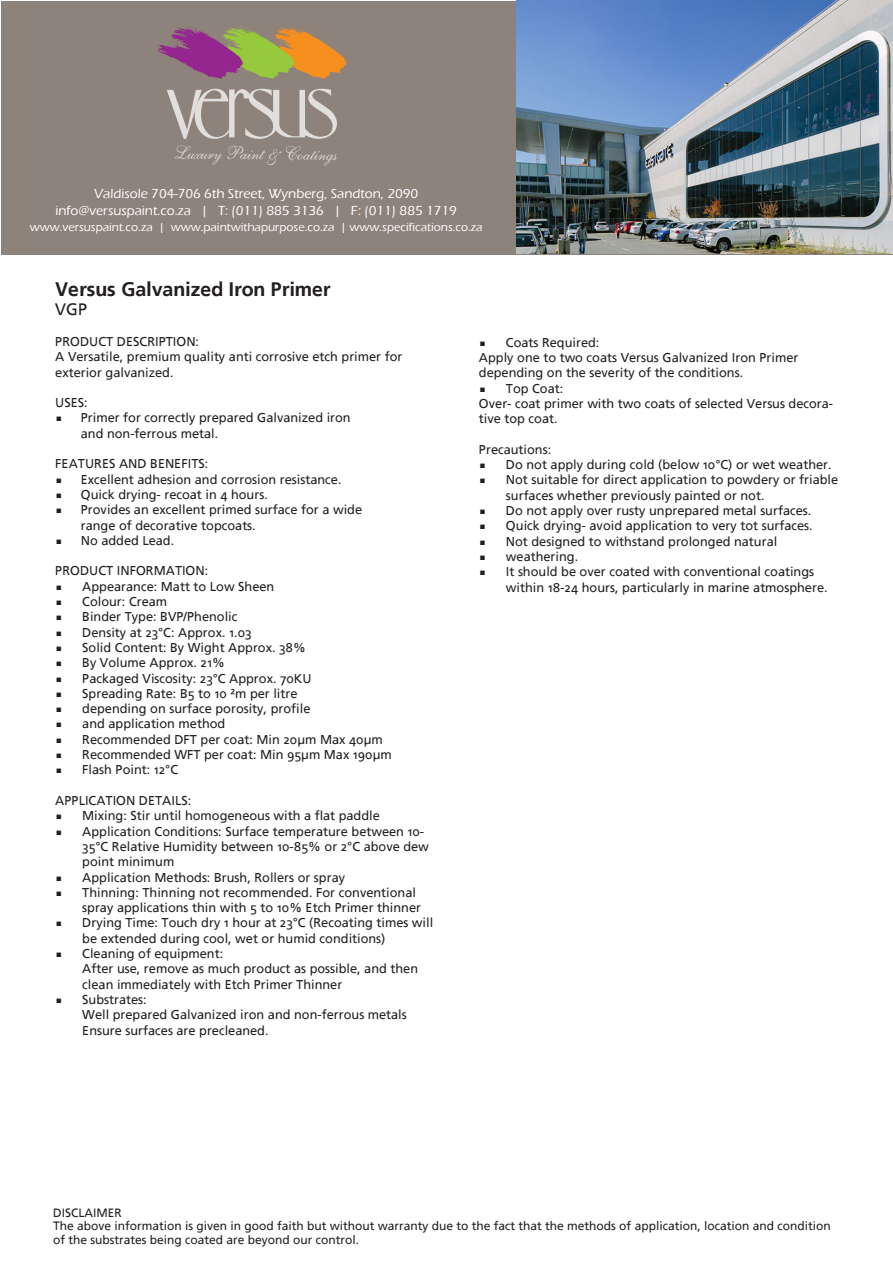
<style>
.page{position:relative;width:893px;height:1263px;background:#fff}
.page>*{position:absolute;margin:0;border:0;box-sizing:border-box;transform-origin:0 0}
.t1{font:700 19.5px "Frutiger Linotype";color:#231f20}
.t2{font:16.5px "Frutiger Linotype";color:#231f20}
.t3{font:500 13.5px/16.2px "Eras ITC";color:#fff;text-align:center}
.t4{font:12.75px/15.3px "Frutiger Linotype";color:#231f20}
.t5{font:12px/13.5px "Frutiger Linotype";color:#231f20}
.t6{font:500 12px "Eras ITC";color:#fff}
</style>
<div class="page">
<div style="left:1px;top:1px;width:891px;height:253px;background:#8e837a"></div>
<svg style="left:175px;top:145px;width:162px;height:21px"></svg>
<svg style="left:157px;top:26px;width:190px;height:53px"></svg>
<svg style="left:167px;top:89px;width:170px;height:50px"></svg>
<img style="left:517px;top:0;width:376px;height:253px">
<p class="t3" style="left:55px;top:186px;width:403px">Valdisole 704-706 6th Street, Wynberg, Sandton, 2090 info@versuspaint.co.za | T: (011) 885 3136 | F: (011) 885 1719</p>
<p class="t6" style="left:30px;top:220px;width:454px">www.versuspaint.co.za | www.paintwithapurpose.co.za | www.specifications.co.za</p>
<h1 class="t1" style="left:55px;top:277px;width:277px">Versus Galvanized Iron Primer</h1>
<p class="t2" style="left:55px;top:300px;width:34px">VGP</p>
<p class="t4" style="left:55px;top:334px;width:349px">PRODUCT DESCRIPTION:<br>A Versatile, premium quality anti corrosive etch primer for exterior galvanized.</p>
<p class="t4" style="left:55px;top:395px;width:34px">USES:</p>
<p class="t4" style="left:81px;top:410px;width:271px;text-indent:-26px">■ Primer for correctly prepared Galvanized iron and non-ferrous metal.</p>
<p class="t4" style="left:55px;top:456px;width:155px">FEATURES AND BENEFITS:</p>
<p class="t4" style="left:55px;top:471px;width:288px">■ Excellent adhesion and corrosion resistance.</p>
<p class="t4" style="left:55px;top:487px;width:214px">■ Quick drying- recoat in 4 hours.</p>
<p class="t4" style="left:81px;top:502px;width:283px;text-indent:-26px">■ Provides an excellent primed surface for a wide range of decorative topcoats.</p>
<p class="t4" style="left:55px;top:533px;width:121px">■ No added Lead.</p>
<p class="t4" style="left:55px;top:563px;width:155px">PRODUCT INFORMATION:</p>
<p class="t4" style="left:55px;top:579px;width:221px">■ Appearance: Matt to Low Sheen</p>
<p class="t4" style="left:55px;top:594px;width:114px">■ Colour: Cream</p>
<p class="t4" style="left:55px;top:609px;width:184px">■ Binder Type: BVP/Phenolic</p>
<p class="t4" style="left:55px;top:624px;width:198px">■ Density at 23°C: Approx. 1.03</p>
<p class="t4" style="left:55px;top:640px;width:252px">■ Solid Content: By Wight Approx. 38%</p>
<p class="t4" style="left:55px;top:655px;width:171px">■ By Volume Approx. 21%</p>
<p class="t4" style="left:55px;top:670px;width:258px">■ Packaged Viscosity: 23°C Approx. 70KU</p>
<p class="t4" style="left:55px;top:686px;width:244px">■ Spreading Rate: B5 to 10 ²m per litre</p>
<p class="t4" style="left:55px;top:701px;width:257px">■ depending on surface porosity, profile</p>
<p class="t4" style="left:55px;top:716px;width:172px">■ and application method</p>
<p class="t4" style="left:55px;top:732px;width:329px">■ Recommended DFT per coat: Min 20µm Max 40µm</p>
<p class="t4" style="left:55px;top:747px;width:338px">■ Recommended WFT per coat: Min 95µm Max 190µm</p>
<p class="t4" style="left:55px;top:762px;width:124px">■ Flash Point: 12°C</p>
<p class="t4" style="left:55px;top:793px;width:138px">APPLICATION DETAILS:</p>
<p class="t4" style="left:55px;top:808px;width:326px">■ Mixing: Stir until homogeneous with a flat paddle</p>
<p class="t4" style="left:82px;top:823px;width:348px;text-indent:-27px">■ Application Conditions: Surface temperature between 10-<br>35°C Relative Humidity between 10-85% or 2°C above dew point minimum</p>
<p class="t4" style="left:55px;top:869px;width:291px">■ Application Methods: Brush, Rollers or spray</p>
<p class="t4" style="left:82px;top:885px;width:340px;text-indent:-27px">■ Thinning: Thinning not recommended. For conventional spray applications thin with 5 to 10% Etch Primer thinner</p>
<p class="t4" style="left:82px;top:915px;width:352px;text-indent:-27px">■ Drying Time: Touch dry 1 hour at 23°C (Recoating times will be extended during cool, wet or humid conditions)</p>
<p class="t4" style="left:82px;top:946px;width:337px;text-indent:-27px">■ Cleaning of equipment:<br>After use, remove as much product as possible, and then clean immediately with Etch Primer Thinner</p>
<p class="t4" style="left:82px;top:992px;width:326px;text-indent:-27px">■ Substrates:<br>Well prepared Galvanized iron and non-ferrous metals<br>Ensure surfaces are precleaned.</p>
<p class="t4" style="left:479px;top:335px;width:321px">■ Coats Required:<br>Apply one to two coats Versus Galvanized Iron Primer depending on the severity of the conditions.</p>
<p class="t4" style="left:479px;top:380px;width:356px">■ Top Coat:<br>Over- coat primer with two coats of selected Versus decora&shy;tive top coat.</p>
<p class="t4" style="left:479px;top:442px;width:74px">Precautions:</p>
<p class="t4" style="left:479px;top:457px;width:354px">■ Do not apply during cold (below 10°C) or wet weather.</p>
<p class="t4" style="left:506px;top:472px;width:334px;text-indent:-27px">■ Not suitable for direct application to powdery or friable surfaces whether previously painted or not.</p>
<p class="t4" style="left:479px;top:503px;width:334px">■ Do not apply over rusty unprepared metal surfaces.</p>
<p class="t4" style="left:479px;top:518px;width:335px">■ Quick drying- avoid application to very tot surfaces.</p>
<p class="t4" style="left:479px;top:533px;width:300px">■ Not designed to withstand prolonged natural</p>
<p class="t4" style="left:479px;top:549px;width:101px">■ weathering.</p>
<p class="t4" style="left:506px;top:564px;width:323px;text-indent:-27px">■ It should be over coated with conventional coatings within 18-24 hours, particularly in marine atmosphere.</p>
<p class="t5" style="left:53px;top:1206px;width:779px">DISCLAIMER<br>The above information is given in good faith but without warranty due to the fact that the methods of application, location and condition of the substrates being coated are beyond our control.</p>
</div>
